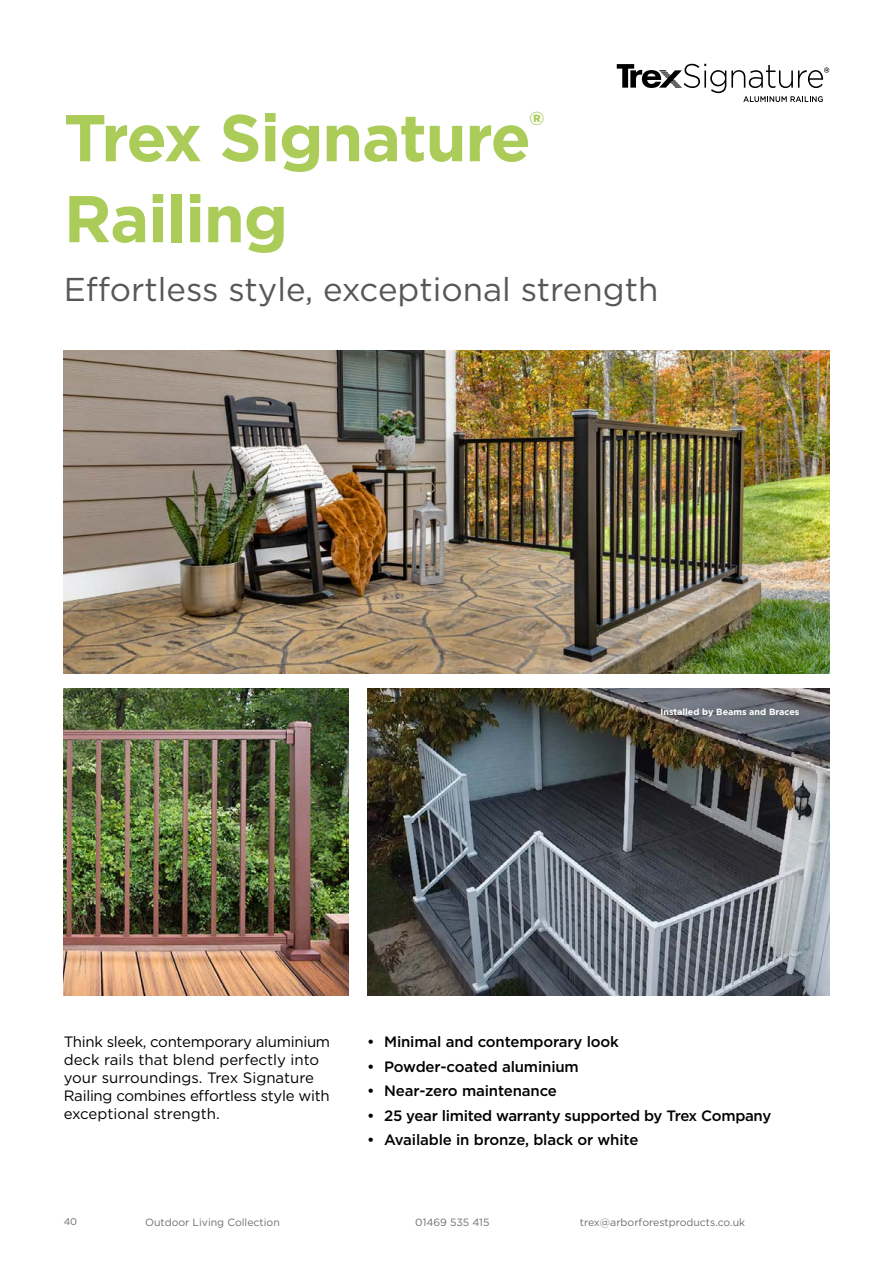
<style>
.page{position:relative;width:893px;height:1263px;background:#fff}
.page>*{position:absolute;margin:0;border:0;box-sizing:border-box;transform-origin:0 0}
.t1{font:700 66px/81px "Gotham";letter-spacing:-.02em;color:#abcc58}
.t2{font:33px "Gotham";color:#575756}
.t3{font:15px/18px "Gotham";letter-spacing:-.02em;color:#000}
.t4{font:500 15px "Gotham";letter-spacing:-.01em;color:#000}
.t5{font:10.5px "Gotham";color:#706f6f}
.t6{font:9.75px "Gotham";color:#706f6f}
.t7{font:700 9px "Gotham";color:#fff}
</style>
<div class="page">
<svg style="left:617px;top:64px;width:212px;height:38px"></svg>
<img style="left:64px;top:351px;width:765px;height:322px">
<img style="left:367px;top:689px;width:462px;height:306px">
<img style="left:64px;top:689px;width:285px;height:306px">
<h1 class="t1" style="left:64px;top:97px;width:482px">Trex Signature<sup>®<br></sup>Railing</h1>
<h2 class="t2" style="left:64px;top:268px;width:596px">Effortless style, exceptional strength</h2>
<p class="t7" style="left:660px;top:706px;width:141px">Installed by Beams and Braces</p>
<p class="t3" style="left:64px;top:1033px;width:268px">Think sleek, contemporary aluminium deck rails that blend perfectly into your surroundings. Trex Signature Railing combines effortless style with exceptional strength.</p>
<p class="t4" style="left:367px;top:1032px;width:253px">• Minimal and contemporary look</p>
<p class="t4" style="left:367px;top:1057px;width:213px">• Powder-coated aluminium</p>
<p class="t4" style="left:367px;top:1081px;width:191px">• Near-zero maintenance</p>
<p class="t4" style="left:367px;top:1105px;width:406px">• 25 year limited warranty supported by Trex Company</p>
<p class="t4" style="left:367px;top:1130px;width:273px">• Available in bronze, black or white</p>
<p class="t6" style="left:64px;top:1215px;width:15px">40</p>
<p class="t5" style="left:145px;top:1215px;width:136px">Outdoor Living Collection</p>
<p class="t5" style="left:415px;top:1215px;width:76px">01469 535 415</p>
<p class="t5" style="left:580px;top:1215px;width:167px">trex@arborforestproducts.co.uk</p>
</div>
